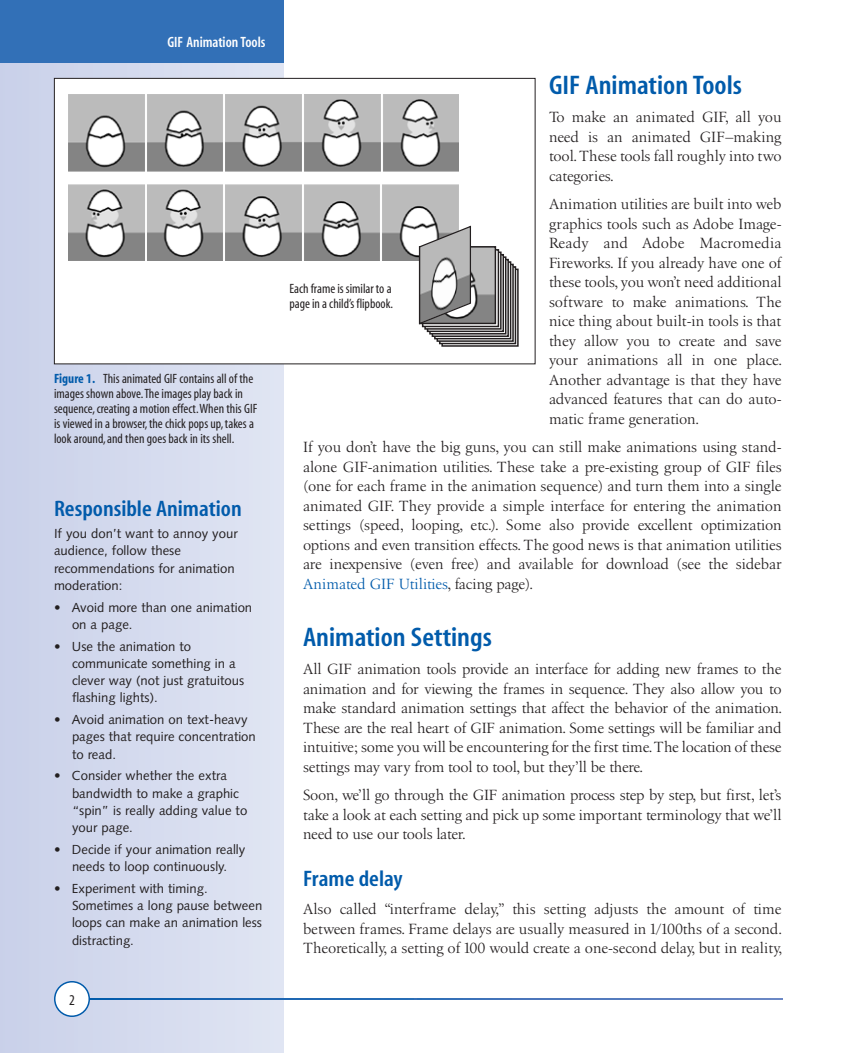
<style>
.page{position:relative;width:864px;height:1053px;background:#fff}
.page>*{position:absolute;margin:0;border:0;box-sizing:border-box;transform-origin:0 0}
.HeadA{font:600 condensed 27px "Myriad";color:#015bab;scale:1.1 1}
.SidebarTitle{font:600 condensed 22.5px "Myriad";color:#015bab;scale:1.1 1}
.HeadB{font:600 condensed 22.5px "Myriad";color:#015bab;scale:1.1 1}
.Body{font:15.3px/19.5px "Birka";letter-spacing:-.01em;color:#231f20;text-align:justify}
.t1{font:600 condensed 15px "Myriad";color:#fff}
.Folio{font:condensed 15px "Myriad";color:#231f20}
.FigureCaption{font:condensed 13.5px/15px "Myriad";color:#231f20}
.SidebarListBullet{font:13.2px/17.2px "Syntax";color:#231f20}
.SidebarBody{font:13.2px/17.2px "Syntax";color:#231f20}
.s1{font-weight:700;color:#015bab}
.s2{color:#015bab}
</style>
<div class="page">
<div style="left:0;top:63px;width:284px;height:990px;background:#d4daee"></div>
<div style="left:0;top:0;width:284px;height:63px;background:#3270b7"></div>
<div style="left:55px;top:982px;width:34px;height:34px;background:#fff;border-radius:50%"></div>
<div style="left:54px;top:981px;width:36px;height:36px;border:2px solid #015bab;border-radius:50%"></div>
<svg style="left:90px;top:998px;width:693px;height:2px"></svg>
<div style="left:54px;top:78px;width:481px;height:286px;background:#fff"></div>
<img style="left:68px;top:95px;width:390px;height:165px">
<svg style="left:441px;top:269px;width:78px;height:78px"></svg>
<svg style="left:439px;top:266px;width:77px;height:78px"></svg>
<svg style="left:437px;top:264px;width:77px;height:78px"></svg>
<svg style="left:434px;top:261px;width:77px;height:78px"></svg>
<svg style="left:432px;top:259px;width:77px;height:78px"></svg>
<svg style="left:429px;top:256px;width:77px;height:79px"></svg>
<svg style="left:427px;top:254px;width:77px;height:78px"></svg>
<svg style="left:424px;top:252px;width:78px;height:78px"></svg>
<svg style="left:422px;top:249px;width:77px;height:78px"></svg>
<img style="left:472px;top:249px;width:21px;height:72px">
<div style="left:419px;top:246px;width:77px;height:78px;border:2px solid #231f20"></div>
<svg style="left:418px;top:225px;width:54px;height:100px"></svg>
<div style="left:54px;top:78px;width:482px;height:286px;border:1px solid #231f20"></div>
<p class="t1" style="left:167px;top:35px;width:100px">GIF Animation Tools</p>
<p class="FigureCaption" style="left:54px;top:372px;width:205px"><span class="s1">Figure 1.</span> This animated GIF contains all of the images shown above. The images play back in sequence, creating a motion effect. When this GIF is viewed in a browser, the chick pops up, takes a look around, and then goes back in its shell.</p>
<p class="SidebarTitle" style="left:54px;top:498px;width:172px">Responsible Animation</p>
<p class="SidebarBody" style="left:54px;top:525px;width:185px">If you don’t want to annoy your audience, follow these recommendations for animation moderation:</p>
<p class="SidebarListBullet" style="left:72px;top:598px;width:182px;text-indent:-18px">• Avoid more than one animation on a page.</p>
<p class="SidebarListBullet" style="left:72px;top:637px;width:174px;text-indent:-18px">• Use the animation to communicate something in a clever way (not just gratuitous flashing lights).</p>
<p class="SidebarListBullet" style="left:72px;top:711px;width:185px;text-indent:-18px">• Avoid animation on text-heavy pages that require concentration to read.</p>
<p class="SidebarListBullet" style="left:72px;top:767px;width:177px;text-indent:-18px">• Consider whether the extra bandwidth to make a graphic “spin” is really adding value to your page.</p>
<p class="SidebarListBullet" style="left:54px;top:841px;width:193px;text-align:center">• Decide if your animation really needs to loop continuously.</p>
<p class="SidebarListBullet" style="left:72px;top:880px;width:192px;text-indent:-18px">• Experiment with timing.<br>Sometimes a long pause between loops can make an animation less distracting.</p>
<p class="Folio" style="left:69px;top:992px;width:7px">2</p>
<p class="HeadA" style="left:549px;top:71px;width:177px">GIF Animation Tools</p>
<p class="Body" style="left:549px;top:108px;width:234px">To make an animated GIF, all you need is an animated GIF–making tool. These tools fall roughly into two categories.</p>
<p class="Body" style="left:549px;top:195px;width:235px">Animation utilities are built into web graphics tools such as Adobe Image-Ready and Adobe Macromedia Fireworks. If you already have one of these tools, you won’t need additional software to make animations. The nice thing about built-in tools is that they allow you to create and save your animations all in one place.<br>Another advantage is that they have advanced features that can do auto&shy;matic frame generation.</p>
<p class="Body" style="left:303px;top:438px;width:480px">If you don’t have the big guns, you can still make animations using stand&shy;alone GIF-animation utilities. These take a pre-existing group of GIF files (one for each frame in the animation sequence) and turn them into a single animated GIF. They provide a simple interface for entering the animation settings (speed, looping, etc.). Some also provide excellent optimization options and even transition effects. The good news is that animation utilities are inexpensive (even free) and available for download (see the sidebar <span class="s2">Animated GIF Utilities</span>, facing page).</p>
<p class="HeadA" style="left:303px;top:623px;width:173px">Animation Settings</p>
<p class="Body" style="left:303px;top:660px;width:481px">All GIF animation tools provide an interface for adding new frames to the animation and for viewing the frames in sequence. They also allow you to make standard animation settings that affect the behavior of the animation.<br>These are the real heart of GIF animation. Some settings will be familiar and intuitive; some you will be encountering for the first time. The location of these settings may vary from tool to tool, but they’ll be there.</p>
<p class="Body" style="left:303px;top:786px;width:480px">Soon, we’ll go through the GIF animation process step by step, but first, let’s take a look at each setting and pick up some important terminology that we’ll need to use our tools later.</p>
<p class="HeadB" style="left:303px;top:867px;width:92px">Frame delay</p>
<p class="Body" style="left:303px;top:900px;width:481px">Also called “interframe delay,” this setting adjusts the amount of time between frames. Frame delays are usually measured in 1/100ths of a second.<br>Theoretically, a setting of 100 would create a one-second delay, but in reality,</p>
<p class="FigureCaption" style="left:289px;top:281px;width:105px">Each frame is similar to a page in a child’s flipbook.</p>
</div>
